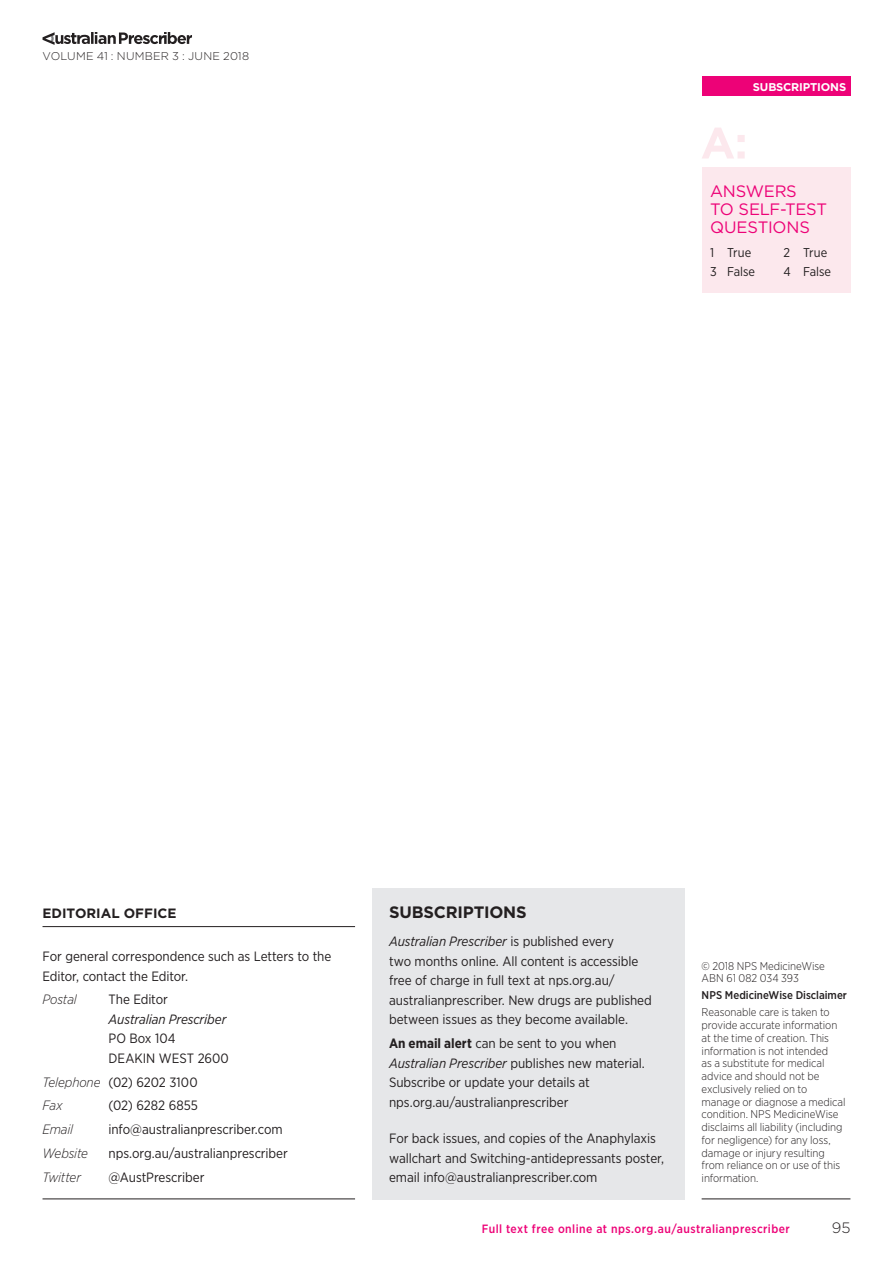
<style>
.page{position:relative;width:893px;height:1263px;background:#fff}
.page>*{position:absolute;margin:0;border:0;box-sizing:border-box;transform-origin:0 0}
.Self_Test_Header{font:16.5px/18px "Gotham";letter-spacing:-.015em;color:#ed0277}
.t1{font:700 16.5px "Gotham";letter-spacing:-.01em;color:#231f20}
.t2{font:300 15px "Gotham";color:#231f20}
.t3{font:13.5px/19.5px "Gotham Narrow";letter-spacing:-.005em;color:#231f20}
.t4{font:italic 300 13.5px/23.7px "Gotham Narrow";letter-spacing:-.015em;color:#231f20}
.t5{font:italic 13.5px "Gotham Narrow";letter-spacing:-.005em;color:#231f20}
.t6{font:700 13.5px "Gotham";color:#231f20}
.t7{font:12.75px "Gotham Narrow";color:#231f20}
.t8{font:500 12px "Gotham Narrow";letter-spacing:.035em;color:#ed0277}
.t9{font:300 11.25px/12.8px "Gotham Narrow";letter-spacing:-.005em;color:#231f20}
.t10{font:500 11.25px "Gotham Narrow";color:#231f20}
.t11{font:300 11.25px "Gotham";letter-spacing:.025em;color:#231f20}
.t12{font:700 11.25px "Gotham";letter-spacing:-.015em;color:#fff}
.s1{font-weight:400;font-style:normal}
.s2{font-style:italic}
.s3{font-weight:700}
</style>
<div class="page">
<div style="left:702px;top:77px;width:148px;height:19px;background:#ed0277"></div>
<hr style="left:702px;top:1198px;width:148px;height:1px;background:#231f20">
<svg style="left:43px;top:32px;width:149px;height:13px"></svg>
<hr style="left:43px;top:926px;width:312px;height:1px;background:#231f20">
<hr style="left:43px;top:1198px;width:312px;height:1px;background:#231f20">
<div style="left:372px;top:888px;width:313px;height:311px;background:#e6e7e9"></div>
<div style="left:702px;top:167px;width:148px;height:126px;background:#fce8ed"></div>
<svg style="left:702px;top:128px;width:43px;height:31px"></svg>
<p class="t11" style="left:43px;top:48px;width:208px">VOLUME 41 : NUMBER 3 : JUNE 2018</p>
<p class="t12" style="left:753px;top:79px;width:95px">SUBSCRIPTIONS</p>
<p class="Self_Test_Header" style="left:710px;top:182px;width:119px">ANSWERS<br>TO SELF-TEST<br>QUESTIONS</p>
<p class="t7" style="left:710px;top:244px;width:43px">1 True</p>
<p class="t7" style="left:784px;top:244px;width:45px">2 True</p>
<p class="t7" style="left:710px;top:264px;width:46px">3 False</p>
<p class="t7" style="left:784px;top:264px;width:49px">4 False</p>
<p class="t6" style="left:43px;top:904px;width:136px">EDITORIAL OFFICE</p>
<p class="t3" style="left:43px;top:946px;width:290px">For general correspondence such as Letters to the<br>Editor, contact the Editor.</p>
<p class="t4" style="left:43px;top:987px;width:36px">Postal</p>
<p class="t3" style="left:109px;top:989px;width:61px">The Editor</p>
<p class="t5" style="left:109px;top:1011px;width:119px">Australian Prescriber</p>
<p class="t3" style="left:109px;top:1028px;width:122px">PO Box 104<br>DEAKIN WEST 2600</p>
<p class="t4" style="left:43px;top:1070px;width:157px">Telephone <span class="s1">(02) 6202 3100<br></span>Fax</p>
<p class="t3" style="left:109px;top:1095px;width:91px">(02) 6282 6855</p>
<p class="t4" style="left:43px;top:1117px;width:32px">Email</p>
<p class="t3" style="left:109px;top:1119px;width:176px">info@australianprescriber.com</p>
<p class="t4" style="left:43px;top:1141px;width:47px">Website</p>
<p class="t3" style="left:109px;top:1143px;width:181px">nps.org.au/australianprescriber</p>
<p class="t4" style="left:43px;top:1165px;width:40px">Twitter</p>
<p class="t3" style="left:109px;top:1167px;width:97px">@AustPrescriber</p>
<p class="t1" style="left:389px;top:902px;width:139px">SUBSCRIPTIONS</p>
<p class="t3" style="left:389px;top:932px;width:264px"><span class="s2">Australian Prescriber</span> is published every<br>two months online. All content is accessible free of charge in full text at nps.org.au/ australianprescriber. New drugs are published between issues as they become available.</p>
<p class="t3" style="left:389px;top:1033px;width:257px"><span class="s3">An email alert</span> can be sent to you when <span class="s2">Australian Prescriber</span> publishes new material.<br>Subscribe or update your details at nps.org.au/australianprescriber</p>
<p class="t3" style="left:389px;top:1128px;width:277px">For back issues, and copies of the Anaphylaxis wallchart and Switching-antidepressants poster, email info@australianprescriber.com</p>
<p class="t8" style="left:482px;top:1221px;width:309px">Full text free online at nps.org.au/australianprescriber</p>
<p class="t9" style="left:702px;top:959px;width:125px">© 2018 NPS MedicineWise<br>ABN 61 082 034 393</p>
<p class="t10" style="left:702px;top:988px;width:147px">NPS MedicineWise Disclaimer</p>
<p class="t9" style="left:702px;top:1006px;width:145px">Reasonable care is taken to provide accurate information at the time of creation. This information is not intended<br>as a substitute for medical advice and should not be exclusively relied on to manage or diagnose a medical condition. NPS MedicineWise disclaims all liability (including for negligence) for any loss, damage or injury resulting from reliance on or use of this information.</p>
<p class="t2" style="left:832px;top:1218px;width:20px">95</p>
</div>
